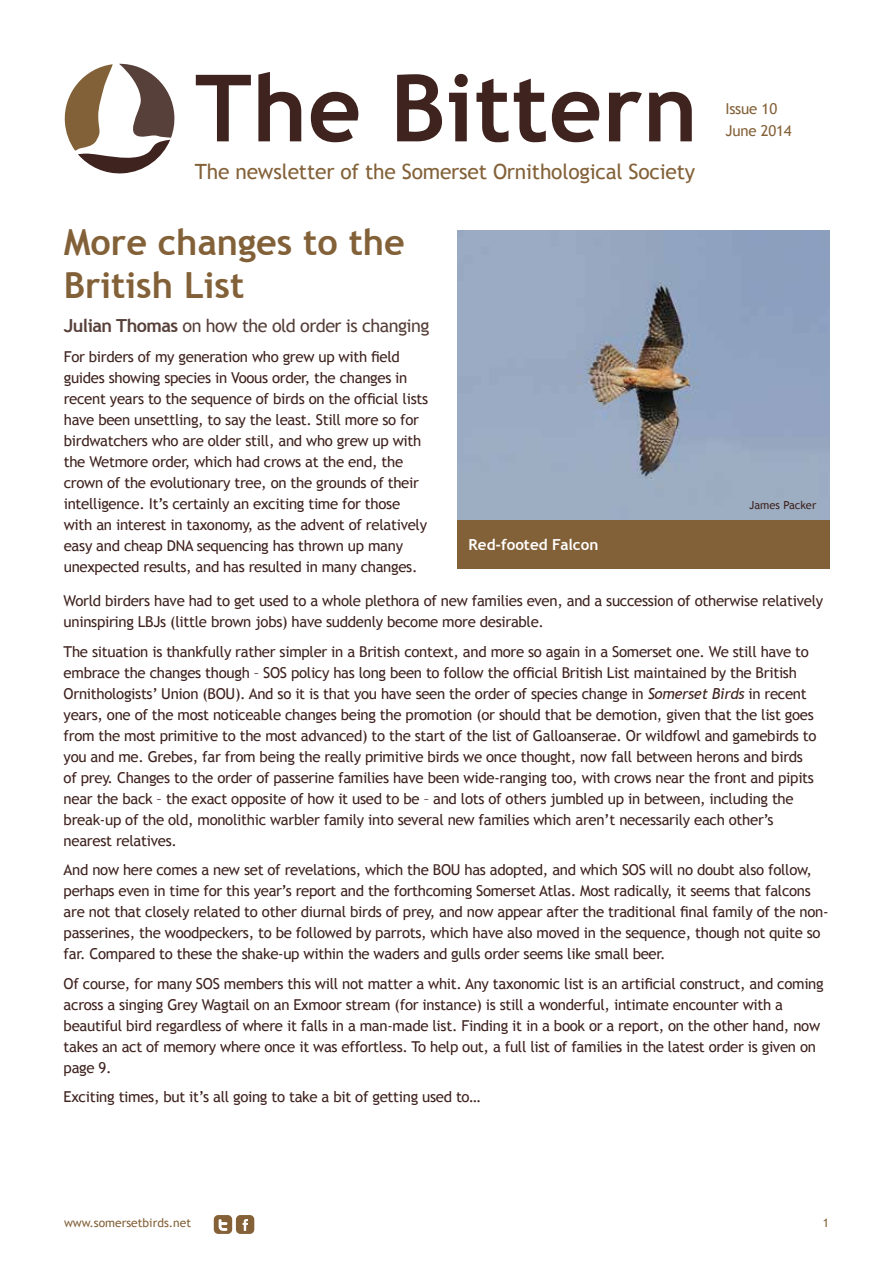
<style>
.page{position:relative;width:893px;height:1263px;background:#fff}
.page>*{position:absolute;margin:0;border:0;box-sizing:border-box;transform-origin:0 0}
.t1{font:700 93px "Trebuchet MS";letter-spacing:.005em;color:#3f231f}
.t2{font:700 36px/43.2px "Trebuchet MS";color:#836138}
.t3{font:21px "Trebuchet MS";letter-spacing:-.01em;color:#836138}
.t4{font:18px "Trebuchet MS";letter-spacing:-.03em;color:#564039}
.t5{font:700 15.3px "Trebuchet MS";color:#fff}
.t6{font:15px/21px "Trebuchet MS";letter-spacing:-.02em;color:#3f231f}
.t7{font:15px "Trebuchet MS";letter-spacing:-.01em;color:#836138}
.t8{font:12px "Trebuchet MS";color:#836138}
.t9{font:11.1px "Trebuchet MS";color:#3f231f}
.s1{font-weight:700}
.s2{font-style:italic}
</style>
<div class="page">
<svg style="left:214px;top:1215px;width:40px;height:19px"></svg>
<svg style="left:64px;top:63px;width:111px;height:111px"></svg>
<img style="left:457px;top:231px;width:372px;height:289px">
<div style="left:457px;top:520px;width:372px;height:48px;background:#836138"></div>
<h1 class="t1" style="left:195px;top:50px;width:504px">The Bittern</h1>
<h3 class="t3" style="left:195px;top:160px;width:502px">The newsletter of the Somerset Ornithological Society</h3>
<h2 class="t2" style="left:64px;top:220px;width:343px">More changes to the<br>British List</h2>
<p class="t4" style="left:64px;top:315px;width:367px"><span class="s1">Julian Thomas</span> on how the old order is changing</p>
<p class="t6" style="left:64px;top:346px;width:366px">For birders of my generation who grew up with field guides showing species in Voous order, the changes in recent years to the sequence of birds on the official lists have been unsettling, to say the least. Still more so for birdwatchers who are older still, and who grew up with the Wetmore order, which had crows at the end, the crown of the evolutionary tree, on the grounds of their intelligence. It’s certainly an exciting time for those with an interest in taxonomy, as the advent of relatively easy and cheap DNA sequencing has thrown up many unexpected results, and has resulted in many changes.</p>
<p class="t5" style="left:469px;top:535px;width:131px">Red-footed Falcon</p>
<p class="t7" style="left:725px;top:100px;width:53px">Issue 10</p>
<p class="t7" style="left:725px;top:122px;width:68px">June 2014</p>
<p class="t9" style="left:749px;top:498px;width:69px">James Packer</p>
<p class="t6" style="left:64px;top:591px;width:761px">World birders have had to get used to a whole plethora of new families even, and a succession of otherwise relatively uninspiring LBJs (little brown jobs) have suddenly become more desirable.</p>
<p class="t6" style="left:64px;top:641px;width:754px">The situation is thankfully rather simpler in a British context, and more so again in a Somerset one. We still have to embrace the changes though – SOS policy has long been to follow the official British List maintained by the British Ornithologists’ Union (BOU). And so it is that you have seen the order of species change in <span class="s2">Somerset Birds</span> in recent years, one of the most noticeable changes being the promotion (or should that be demotion, given that the list goes from the most primitive to the most advanced) to the start of the list of Galloanserae. Or wildfowl and gamebirds to you and me. Grebes, far from being the really primitive birds we once thought, now fall between herons and birds of prey. Changes to the order of passerine families have been wide-ranging too, with crows near the front and pipits near the back – the exact opposite of how it used to be – and lots of others jumbled up in between, including the break-up of the old, monolithic warbler family into several new families which aren’t necessarily each other’s nearest relatives.</p>
<p class="t6" style="left:64px;top:860px;width:766px">And now here comes a new set of revelations, which the BOU has adopted, and which SOS will no doubt also follow, perhaps even in time for this year’s report and the forthcoming Somerset Atlas. Most radically, it seems that falcons are not that closely related to other diurnal birds of prey, and now appear after the traditional final family of the non&shy;passerines, the woodpeckers, to be followed by parrots, which have also moved in the sequence, though not quite so far. Compared to these the shake-up within the waders and gulls order seems like small beer.</p>
<p class="t6" style="left:64px;top:973px;width:762px">Of course, for many SOS members this will not matter a whit. Any taxonomic list is an artificial construct, and coming across a singing Grey Wagtail on an Exmoor stream (for instance) is still a wonderful, intimate encounter with a beautiful bird regardless of where it falls in a man-made list. Finding it in a book or a report, on the other hand, now takes an act of memory where once it was effortless. To help out, a full list of families in the latest order is given on page 9.</p>
<p class="t6" style="left:64px;top:1087px;width:418px">Exciting times, but it’s all going to take a bit of getting used to…</p>
<p class="t8" style="left:64px;top:1216px;width:129px">www.somersetbirds.net</p>
<p class="t8" style="left:823px;top:1216px;width:8px">1</p>
</div>
